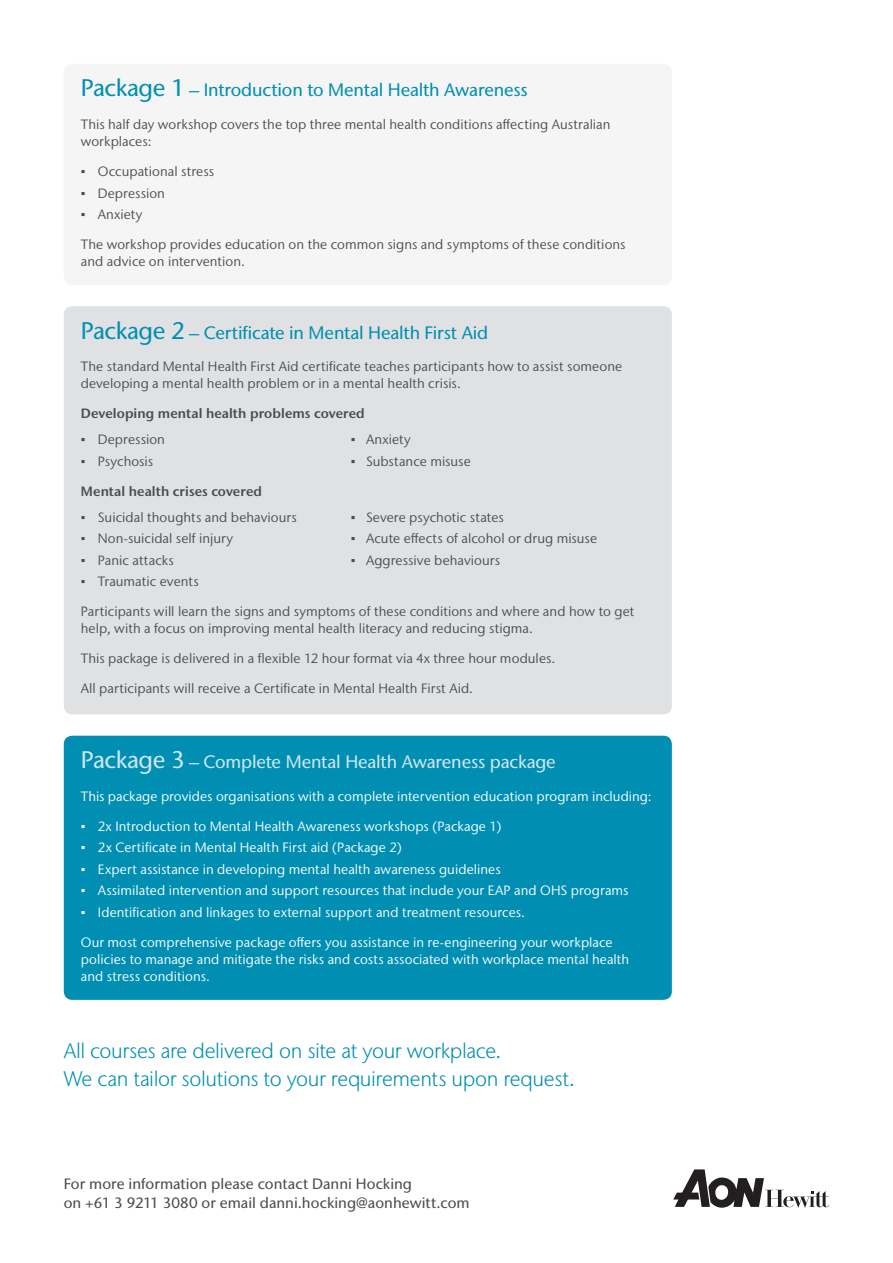
<style>
.page{position:relative;width:893px;height:1263px;background:#fff}
.page>*{position:absolute;margin:0;border:0;box-sizing:border-box;transform-origin:0 0}
.t1{font:300 21px/28.5px "Stone Sans IIITC Pro";letter-spacing:-.015em;color:#008fb3}
.t2{font:500 18px "Stone Sans IIITC Pro";letter-spacing:-.01em;color:#008fb3}
.t3{font:500 18px "Stone Sans IIITC Pro";letter-spacing:-.01em;color:#cfe7f0}
.t4{font:500 15px/18.8px "Stone Sans IIITC Pro";letter-spacing:.005em;color:#4b4c4d}
.t5{font:13.5px/17.2px "Stone Sans IIITC Pro";letter-spacing:.005em;color:#4b4c4d}
.t6{font:13.5px/17.2px "Stone Sans IIITC Pro";letter-spacing:.005em;color:#fff}
.t7{font:600 13.5px "Stone Sans IIITC Pro";letter-spacing:.005em;color:#4b4c4d}
.s1{font-size:24px}
.s2{font-family:"Arial"}
</style>
<div class="page">
<svg style="left:673px;top:1169px;width:156px;height:39px"></svg>
<div style="left:64px;top:64px;width:608px;height:221px;background:#f5f5f6;border-radius:9px"></div>
<div style="left:64px;top:306px;width:608px;height:408px;background:#e0e1e3;border-radius:9px"></div>
<div style="left:64px;top:736px;width:608px;height:264px;background:#008fb3;border-radius:9px"></div>
<h2 class="t2" style="left:81px;top:79px;width:449px"><span class="s1">Package 1</span> – Introduction to Mental Health Awareness</h2>
<p class="t5" style="left:81px;top:115px;width:531px">This half day workshop covers the top three mental health conditions affecting Australian workplaces:</p>
<p class="t5" style="left:81px;top:163px;width:135px"><span class="s2">▪</span> Occupational stress</p>
<p class="t5" style="left:81px;top:184px;width:86px"><span class="s2">▪</span> Depression</p>
<p class="t5" style="left:81px;top:206px;width:63px"><span class="s2">▪</span> Anxiety</p>
<p class="t5" style="left:81px;top:236px;width:546px">The workshop provides education on the common signs and symptoms of these conditions and advice on intervention.</p>
<h2 class="t2" style="left:81px;top:321px;width:409px"><span class="s1">Package 2</span> – Certificate in Mental Health First Aid</h2>
<p class="t5" style="left:81px;top:358px;width:543px">The standard Mental Health First Aid certificate teaches participants how to assist someone developing a mental health problem or in a mental health crisis.</p>
<p class="t7" style="left:81px;top:405px;width:285px">Developing mental health problems covered</p>
<p class="t5" style="left:81px;top:431px;width:86px"><span class="s2">▪</span> Depression</p>
<p class="t5" style="left:351px;top:431px;width:61px"><span class="s2">▪</span> Anxiety</p>
<p class="t5" style="left:81px;top:452px;width:74px"><span class="s2">▪</span> Psychosis</p>
<p class="t5" style="left:351px;top:452px;width:121px"><span class="s2">▪</span> Substance misuse</p>
<p class="t7" style="left:81px;top:482px;width:183px">Mental health crises covered</p>
<p class="t5" style="left:81px;top:508px;width:217px"><span class="s2">▪</span> Suicidal thoughts and behaviours</p>
<p class="t5" style="left:351px;top:508px;width:155px"><span class="s2">▪</span> Severe psychotic states</p>
<p class="t5" style="left:81px;top:529px;width:154px"><span class="s2">▪</span> Non-suicidal self injury</p>
<p class="t5" style="left:351px;top:529px;width:248px"><span class="s2">▪</span> Acute effects of alcohol or drug misuse</p>
<p class="t5" style="left:81px;top:551px;width:95px"><span class="s2">▪</span> Panic attacks</p>
<p class="t5" style="left:351px;top:551px;width:151px"><span class="s2">▪</span> Aggressive behaviours</p>
<p class="t5" style="left:81px;top:572px;width:119px"><span class="s2">▪</span> Traumatic events</p>
<p class="t5" style="left:81px;top:602px;width:555px">Participants will learn the signs and symptoms of these conditions and where and how to get help, with a focus on improving mental health literacy and reducing stigma.</p>
<p class="t5" style="left:81px;top:650px;width:476px">This package is delivered in a flexible 12 hour format via 4x three hour modules.</p>
<p class="t5" style="left:81px;top:680px;width:394px">All participants will receive a Certificate in Mental Health First Aid.</p>
<h2 class="t3" style="left:81px;top:750px;width:477px"><span class="s1">Package 3</span> – Complete Mental Health Awareness package</h2>
<p class="t6" style="left:81px;top:787px;width:572px">This package provides organisations with a complete intervention education program including:</p>
<p class="t6" style="left:81px;top:817px;width:422px"><span class="s2">▪</span> 2x Introduction to Mental Health Awareness workshops (Package 1)</p>
<p class="t6" style="left:81px;top:839px;width:322px"><span class="s2">▪</span> 2x Certificate in Mental Health First aid (Package 2)</p>
<p class="t6" style="left:81px;top:860px;width:421px"><span class="s2">▪</span> Expert assistance in developing mental health awareness guidelines</p>
<p class="t6" style="left:81px;top:882px;width:549px"><span class="s2">▪</span> Assimilated intervention and support resources that include your EAP and OHS programs</p>
<p class="t6" style="left:81px;top:903px;width:446px"><span class="s2">▪</span> Identification and linkages to external support and treatment resources.</p>
<p class="t6" style="left:81px;top:933px;width:550px">Our most comprehensive package offers you assistance in re-engineering your workplace policies to manage and mitigate the risks and costs associated with workplace mental health and stress conditions.</p>
<h1 class="t1" style="left:64px;top:1036px;width:513px">All courses are delivered on site at your workplace.<br>We can tailor solutions to your requirements upon request.</h1>
<p class="t4" style="left:64px;top:1174px;width:407px">For more information please contact Danni Hocking<br>on +61 3 9211 3080 or email danni.hocking@aonhewitt.com</p>
</div>
